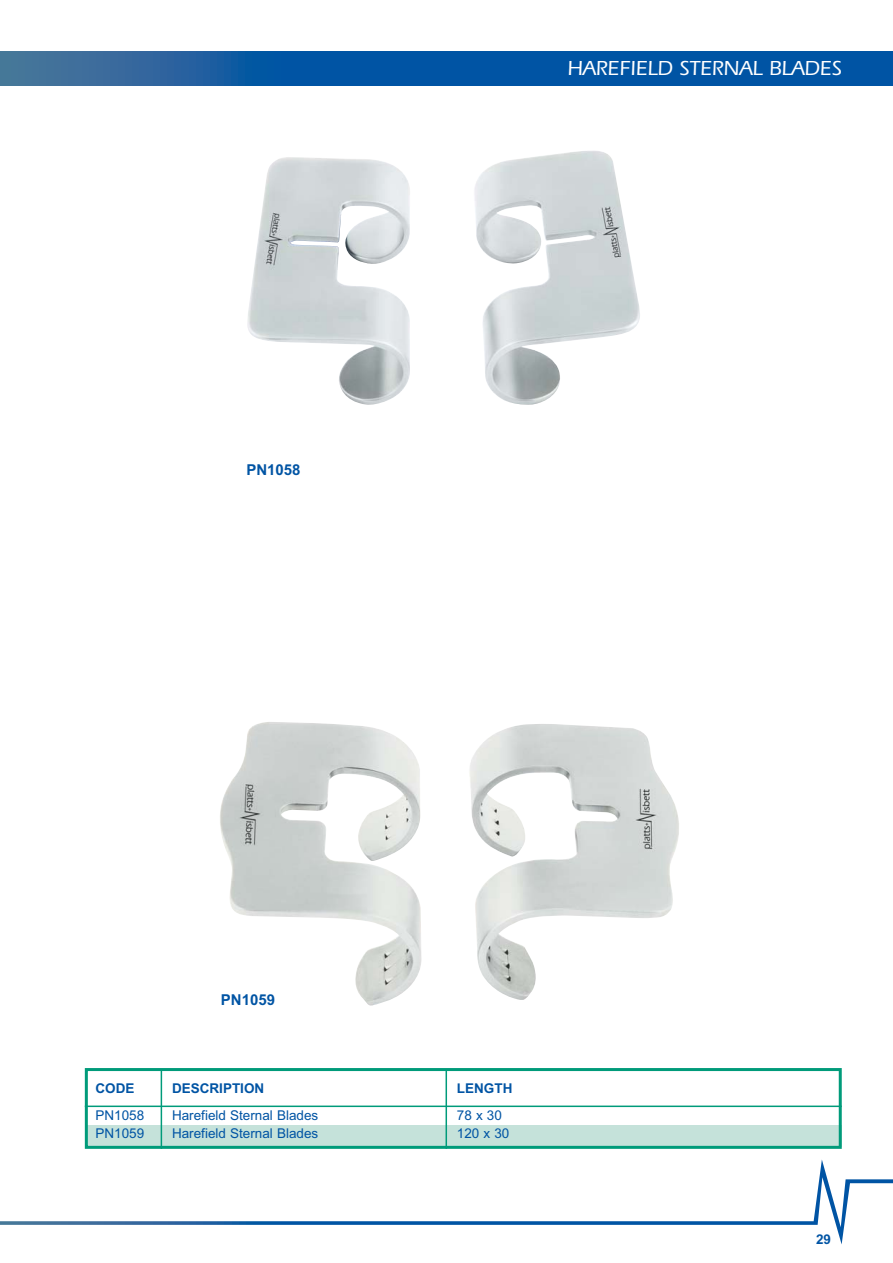
<style>
.page{position:relative;width:893px;height:1263px;background:#fff}
.page>*{position:absolute;margin:0;border:0;box-sizing:border-box;transform-origin:0 0}
.t1{font:500 21px "Itc Eras";color:#fff}
.t2{font:700 15px "Arial";color:#0054a4}
.t3{font:13.5px/18px "Arial";color:#0054a4}
.t4{font:700 13.5px "Arial";color:#0054a4}
</style>
<div class="page">
<div style="left:85px;top:1125px;width:757px;height:22px;background:#c5e2da"></div>
<svg style="left:0;top:1159px;width:893px;height:85px"></svg>
<svg style="left:0;top:52px;width:893px;height:34px;background:#0e59a1"></svg>
<img style="left:247px;top:151px;width:393px;height:254px">
<img style="left:220px;top:722px;width:459px;height:284px">
<div style="left:85px;top:1068px;width:757px;height:81px;border:3px solid #009b7a"></div>
<hr style="left:161px;top:1070px;width:1px;height:79px;background:#009b7a">
<hr style="left:446px;top:1070px;width:1px;height:79px;background:#009b7a">
<hr style="left:85px;top:1105px;width:757px;height:2px;background:#009b7a">
<p class="t2" style="left:246px;top:464px;width:56px">PN1058</p>
<h1 class="t1" style="left:567px;top:61px;width:276px">HAREFIELD STERNAL BLADES</h1>
<p class="t2" style="left:221px;top:994px;width:56px">PN1059</p>
<p class="t4" style="left:95px;top:1083px;width:41px">CODE</p>
<p class="t4" style="left:172px;top:1083px;width:94px">DESCRIPTION</p>
<p class="t3" style="left:95px;top:1108px;width:50px">PN1058<br>PN1059</p>
<p class="t3" style="left:172px;top:1108px;width:148px">Harefield Sternal Blades<br>Harefield Sternal Blades</p>
<p class="t4" style="left:457px;top:1083px;width:57px">LENGTH</p>
<p class="t3" style="left:457px;top:1108px;width:54px">78 x 30<br>120 x 30</p>
<p class="t4" style="left:816px;top:1234px;width:17px">29</p>
</div>
